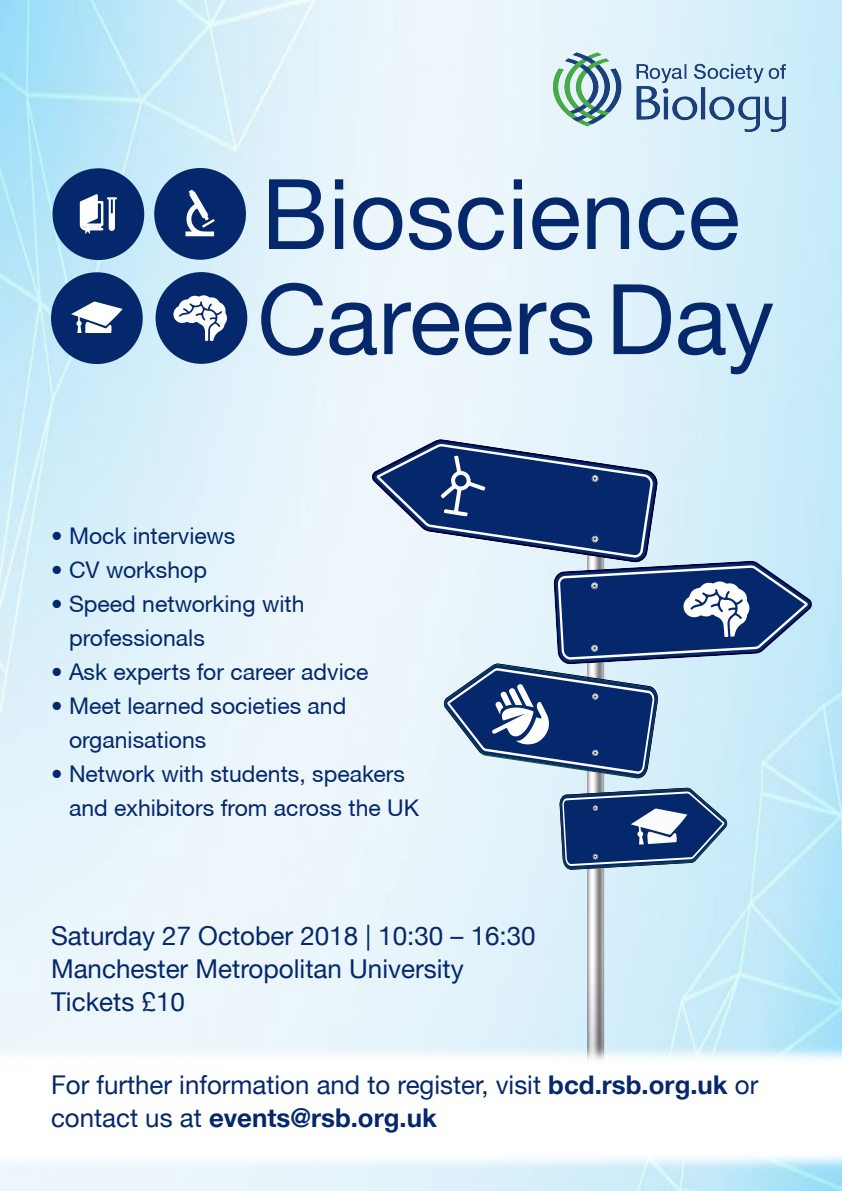
<style>
.page{position:relative;width:842px;height:1191px;background:#fff}
.page>*{position:absolute;margin:0;border:0;box-sizing:border-box;transform-origin:0 0}
.t1{font:26px "Helvetica Neue";color:#04286b}
.t2{font:25.8px/33px "Helvetica Neue";color:#04286b}
.t3{font:23px/34px "Helvetica Neue CE";color:#04286b}
.s1{font-weight:700}
</style>
<div class="page">
<img style="left:0;top:0;width:842px;height:1190px">
<svg style="left:269px;top:179px;width:55px;height:70px;background:#708bb1"></svg>
<svg style="left:335px;top:179px;width:8px;height:70px"></svg>
<svg style="left:353px;top:197px;width:49px;height:53px;background:#879cbc"></svg>
<svg style="left:409px;top:197px;width:43px;height:53px;background:#7e93b6"></svg>
<svg style="left:458px;top:197px;width:46px;height:53px;background:#90a4c2"></svg>
<svg style="left:514px;top:179px;width:8px;height:70px"></svg>
<svg style="left:532px;top:197px;width:47px;height:53px;background:#7891b5"></svg>
<svg style="left:587px;top:197px;width:42px;height:52px;background:#7c96b8"></svg>
<svg style="left:639px;top:197px;width:46px;height:53px;background:#87a1c1"></svg>
<svg style="left:691px;top:197px;width:47px;height:53px;background:#708eb4"></svg>
<svg style="left:261px;top:283px;width:62px;height:73px;background:#9cb2cc"></svg>
<svg style="left:329px;top:302px;width:48px;height:53px;background:#7a91b5"></svg>
<svg style="left:384px;top:302px;width:75px;height:53px;background:#8499ba"></svg>
<svg style="left:465px;top:302px;width:47px;height:53px;background:#7b92b5"></svg>
<svg style="left:520px;top:302px;width:72px;height:53px;background:#839bbc"></svg>
<svg style="left:613px;top:284px;width:58px;height:70px;background:#829bbd"></svg>
<svg style="left:678px;top:302px;width:95px;height:72px;background:#8fadcb"></svg>
<div style="left:56px;top:171px;width:85px;height:86px;background:#04286b;border-radius:50%"></div>
<div style="left:53px;top:168px;width:91px;height:92px;border:6px solid #04286b;border-radius:50%"></div>
<svg style="left:80px;top:194px;width:37px;height:40px"></svg>
<div style="left:157px;top:171px;width:86px;height:86px;background:#04286b;border-radius:50%"></div>
<div style="left:154px;top:168px;width:92px;height:92px;border:6px solid #04286b;border-radius:50%"></div>
<svg style="left:185px;top:189px;width:30px;height:47px"></svg>
<div style="left:54px;top:275px;width:86px;height:86px;background:#04286b;border-radius:50%"></div>
<div style="left:51px;top:272px;width:92px;height:92px;border:6px solid #04286b;border-radius:50%"></div>
<svg style="left:71px;top:301px;width:52px;height:32px"></svg>
<div style="left:159px;top:275px;width:85px;height:86px;background:#04286b;border-radius:50%"></div>
<div style="left:156px;top:272px;width:91px;height:92px;border:6px solid #04286b;border-radius:50%"></div>
<svg style="left:173px;top:295px;width:54px;height:46px"></svg>
<img style="left:523px;top:28px;width:293px;height:114px">
<img style="left:587px;top:779px;width:17px;height:264px">
<svg style="left:372px;top:439px;width:440px;height:340px;background:#8ea7c4"></svg>
<svg style="left:559px;top:787px;width:168px;height:83px;background:#4d6b97"></svg>
<svg style="left:0;top:1043px;width:842px;height:128px"></svg>
<svg style="left:0;top:1063px;width:842px;height:89px"></svg>
<p class="t3" style="left:51px;top:519px;width:186px">• Mock interviews</p>
<p class="t3" style="left:51px;top:553px;width:157px">• CV workshop</p>
<p class="t3" style="left:69px;top:587px;width:237px;text-indent:-18px">• Speed networking with professionals</p>
<p class="t3" style="left:51px;top:655px;width:319px">• Ask experts for career advice</p>
<p class="t3" style="left:69px;top:689px;width:279px;text-indent:-18px">• Meet learned societies and organisations</p>
<p class="t3" style="left:69px;top:757px;width:352px;text-indent:-18px">• Network with students, speakers and exhibitors from across the UK</p>
<p class="t1" style="left:51px;top:920px;width:486px">Saturday 27 October 2018 | 10:30 – 16:30</p>
<p class="t1" style="left:51px;top:953px;width:414px">Manchester Metropolitan University</p>
<p class="t1" style="left:51px;top:986px;width:135px">Tickets £10</p>
<p class="t2" style="left:51px;top:1068px;width:709px">For further information and to register, visit <span class="s1">bcd.rsb.org.uk</span> or contact us at <span class="s1">events@rsb.org.uk</span></p>
</div>
